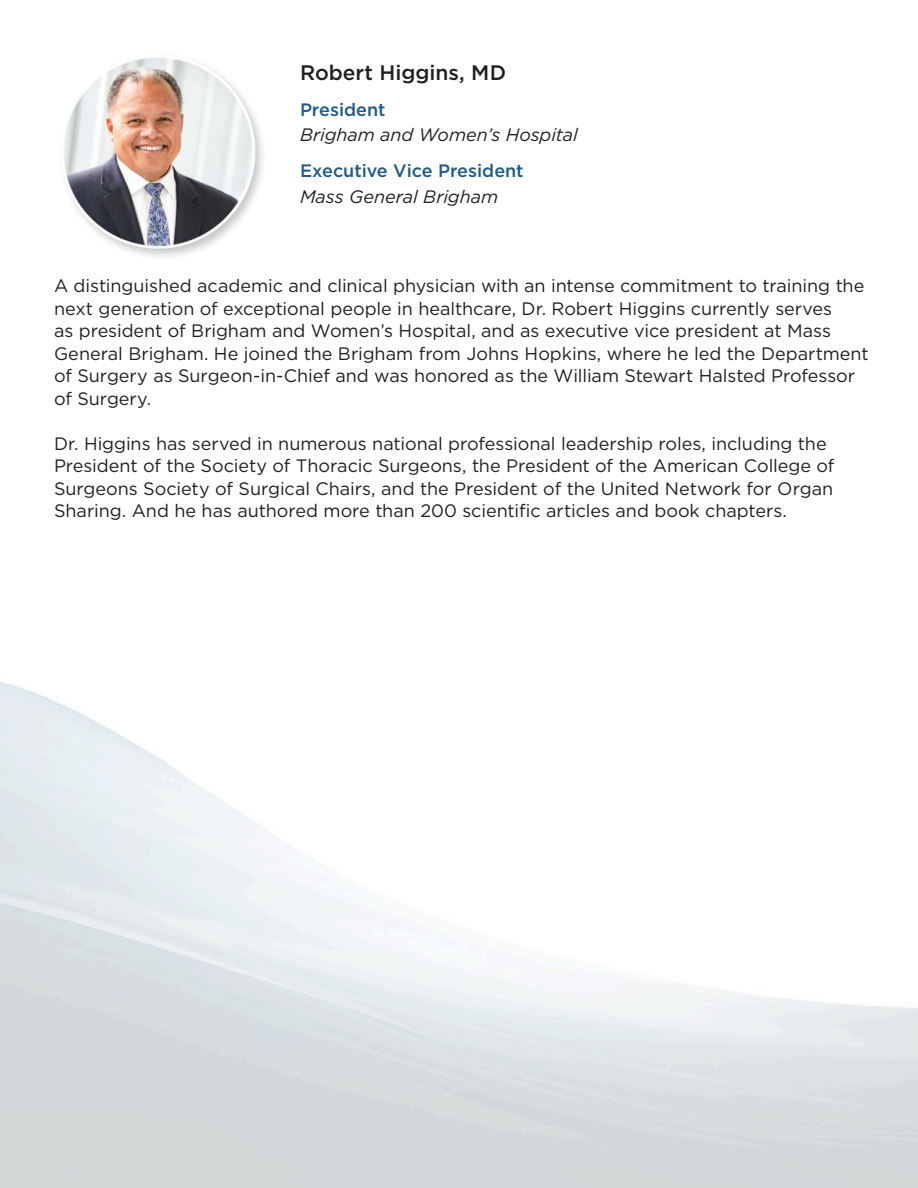
<style>
.page{position:relative;width:918px;height:1188px;background:#fff}
.page>*{position:absolute;margin:0;border:0;box-sizing:border-box;transform-origin:0 0}
.t1{font:500 21px "Gotham";color:#231f20}
.t2{font:18px/22.5px "Gotham";letter-spacing:-.005em;color:#231f20}
.t3{font:italic 18px "Gotham";letter-spacing:-.005em;color:#231f20}
.t4{font:500 18px "Gotham";letter-spacing:-.005em;color:#1e5b85}
</style>
<div class="page">
<img style="left:60px;top:54px;width:205px;height:204px">
<p class="t1" style="left:300px;top:59px;width:208px">Robert Higgins, MD</p>
<p class="t4" style="left:300px;top:98px;width:87px">President</p>
<p class="t3" style="left:300px;top:123px;width:279px">Brigham and Women’s Hospital</p>
<p class="t4" style="left:300px;top:159px;width:225px">Executive Vice President</p>
<p class="t3" style="left:300px;top:185px;width:200px">Mass General Brigham</p>
<p class="t2" style="left:54px;top:274px;width:816px">A distinguished academic and clinical physician with an intense commitment to training the next generation of exceptional people in healthcare, Dr. Robert Higgins currently serves<br>as president of Brigham and Women’s Hospital, and as executive vice president at Mass General Brigham. He joined the Brigham from Johns Hopkins, where he led the Department of Surgery as Surgeon-in-Chief and was honored as the William Stewart Halsted Professor of Surgery.</p>
<p class="t2" style="left:54px;top:432px;width:782px">Dr. Higgins has served in numerous national professional leadership roles, including the President of the Society of Thoracic Surgeons, the President of the American College of Surgeons Society of Surgical Chairs, and the President of the United Network for Organ Sharing. And he has authored more than 200 scientific articles and book chapters.</p>
</div>
